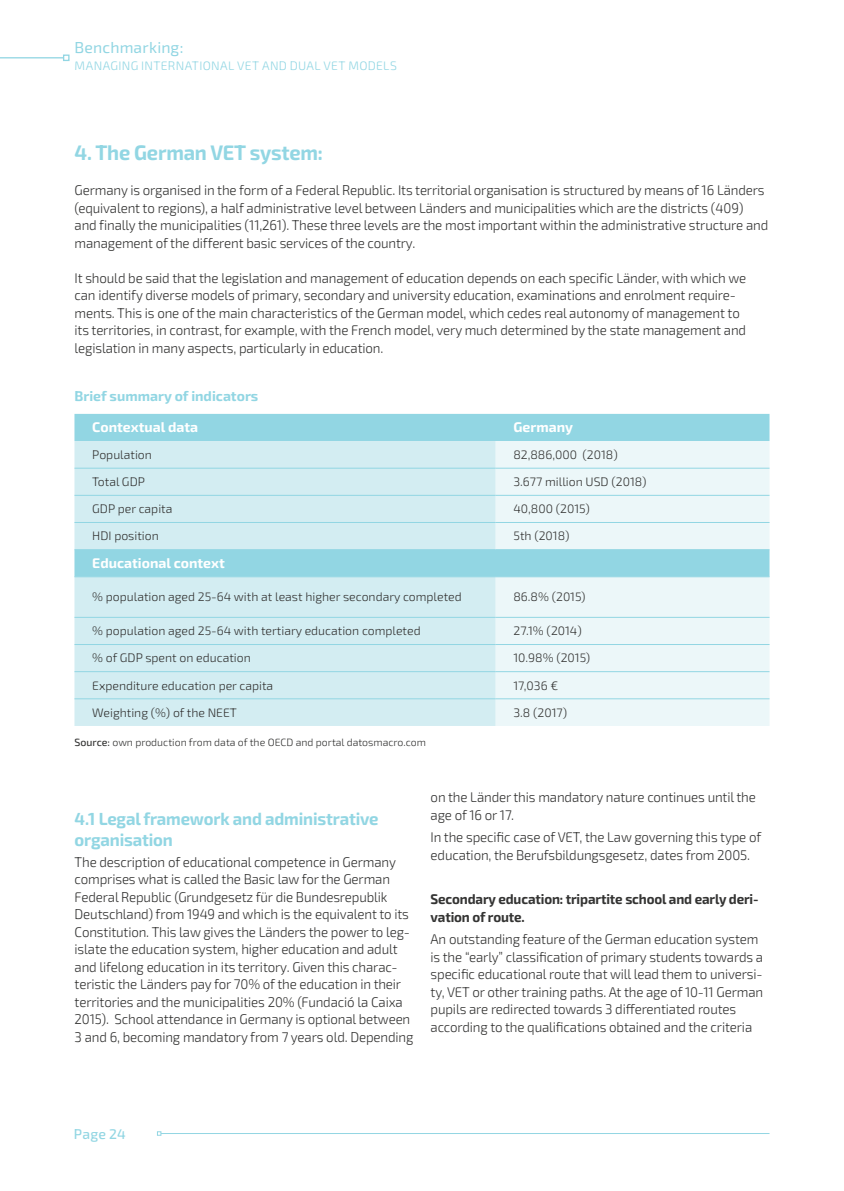
<style>
.page{position:relative;width:844px;height:1191px;background:#fff}
.page>*{position:absolute;margin:0;border:0;box-sizing:border-box;transform-origin:0 0}
.t1{font:700 21px "Exo 2";letter-spacing:-.01em;color:#92d6e3;scale:.95 1}
.t2{font:700 17.5px/21px "Exo 2";letter-spacing:-.01em;color:#92d6e3;scale:.95 1}
.t3{font:15.75px "Exo 2";letter-spacing:.01em;color:#92d6e3}
.t4{font:300 14px/17.5px "Exo 2";letter-spacing:-.01em;color:#343433;scale:.95 1}
.t5{font:700 14px/17.5px "Exo 2";letter-spacing:-.01em;color:#343433;scale:.95 1}
.t6{font:700 14px "Exo 2";color:#fff}
.t7{font:700 14px "Exo 2";color:#92d6e3}
.t8{font:500 14px "Exo 2";letter-spacing:.015em;color:#92d6e3}
.t9{font:300 12.25px "Exo 2";color:#343433}
.t10{font:300 12.25px "Exo 2";letter-spacing:.025em;color:#92d6e3}
.t11{font:300 10.5px "Exo 2";color:#343433}
.s1{font-weight:500}
</style>
<div class="page">
<div style="left:74px;top:414px;width:695px;height:27px;background:#92d6e3"></div>
<svg style="left:74px;top:441px;width:421px;height:285px;background:#cceaf0"></svg>
<svg style="left:495px;top:441px;width:274px;height:285px;background:#e2f3f6"></svg>
<hr style="left:74px;top:468px;width:421px;height:1px;background:#92d6e3">
<hr style="left:495px;top:468px;width:274px;height:1px;background:#92d6e3">
<hr style="left:74px;top:495px;width:421px;height:1px;background:#92d6e3">
<hr style="left:495px;top:495px;width:274px;height:1px;background:#92d6e3">
<hr style="left:74px;top:522px;width:421px;height:1px;background:#92d6e3">
<hr style="left:495px;top:522px;width:274px;height:1px;background:#92d6e3">
<hr style="left:74px;top:549px;width:421px;height:1px;background:#92d6e3">
<hr style="left:495px;top:549px;width:274px;height:1px;background:#92d6e3">
<hr style="left:74px;top:576px;width:421px;height:1px;background:#92d6e3">
<hr style="left:495px;top:576px;width:274px;height:1px;background:#92d6e3">
<hr style="left:74px;top:617px;width:421px;height:1px;background:#92d6e3">
<hr style="left:495px;top:617px;width:274px;height:1px;background:#92d6e3">
<hr style="left:74px;top:644px;width:421px;height:1px;background:#92d6e3">
<hr style="left:495px;top:644px;width:274px;height:1px;background:#92d6e3">
<hr style="left:74px;top:671px;width:421px;height:1px;background:#92d6e3">
<hr style="left:495px;top:671px;width:274px;height:1px;background:#92d6e3">
<hr style="left:74px;top:698px;width:421px;height:1px;background:#92d6e3">
<hr style="left:495px;top:698px;width:274px;height:1px;background:#92d6e3">
<hr style="left:0;top:57px;width:64px;height:1px;background:#92d6e3">
<svg style="left:63px;top:55px;width:6px;height:6px"></svg>
<hr style="left:161px;top:1133px;width:608px;height:1px;background:#92d6e3">
<svg style="left:157px;top:1131px;width:4px;height:4px"></svg>
<p class="t3" style="left:75px;top:36px;width:110px">Benchmarking:</p>
<p class="t10" style="left:75px;top:57px;width:324px">MANAGING INTERNATIONAL VET AND DUAL VET MODELS</p>
<h1 class="t1" style="left:74px;top:138px;width:263px">4. The German VET system:</h1>
<p class="t4" style="left:74px;top:181px;width:731px">Germany is organised in the form of a Federal Republic. Its territorial organisation is structured by means of 16 Länders (equivalent to regions), a half administrative level between Länders and municipalities which are the districts (409) and finally the municipalities (11,261). These three levels are the most important within the administrative structure and management of the different basic services of the country.</p>
<p class="t4" style="left:74px;top:269px;width:708px">It should be said that the legislation and management of education depends on each specific Länder, with which we can identify diverse models of primary, secondary and university education, examinations and enrolment require&shy;ments. This is one of the main characteristics of the German model, which cedes real autonomy of management to its territories, in contrast, for example, with the French model, very much determined by the state management and legislation in many aspects, particularly in education.</p>
<p class="t7" style="left:74px;top:386px;width:185px">Brief summary of indicators</p>
<p class="t6" style="left:92px;top:417px;width:107px">Contextual data</p>
<p class="t6" style="left:513px;top:417px;width:61px">Germany</p>
<p class="t9" style="left:92px;top:446px;width:61px">Population</p>
<p class="t9" style="left:513px;top:446px;width:106px">82,886,000 (2018)</p>
<p class="t9" style="left:92px;top:473px;width:54px">Total GDP</p>
<p class="t9" style="left:513px;top:473px;width:135px">3.677 million USD (2018)</p>
<p class="t9" style="left:92px;top:500px;width:82px">GDP per capita</p>
<p class="t9" style="left:513px;top:500px;width:78px">40,800 (2015)</p>
<p class="t9" style="left:92px;top:527px;width:68px">HDI position</p>
<p class="t9" style="left:513px;top:527px;width:58px">5th (2018)</p>
<p class="t6" style="left:92px;top:553px;width:134px">Educational context</p>
<p class="t9" style="left:92px;top:588px;width:371px">% population aged 25-64 with at least higher secondary completed</p>
<p class="t9" style="left:513px;top:588px;width:74px">86.8% (2015)</p>
<p class="t9" style="left:92px;top:622px;width:330px">% population aged 25-64 with tertiary education completed</p>
<p class="t9" style="left:513px;top:622px;width:70px">27.1% (2014)</p>
<p class="t9" style="left:92px;top:649px;width:160px">% of GDP spent on education</p>
<p class="t9" style="left:513px;top:649px;width:78px">10.98% (2015)</p>
<p class="t9" style="left:92px;top:676px;width:182px">Expenditure education per capita</p>
<p class="t9" style="left:513px;top:676px;width:46px">17,036 €</p>
<p class="t9" style="left:92px;top:704px;width:146px">Weighting (%) of the NEET</p>
<p class="t9" style="left:513px;top:704px;width:55px">3.8 (2017)</p>
<p class="t11" style="left:75px;top:734px;width:353px"><span class="s1">Source:</span> own production from data of the OECD and portal datosmacro.com</p>
<p class="t2" style="left:75px;top:807px;width:321px">4.1 Legal framework and administrative organisation</p>
<p class="t4" style="left:75px;top:852px;width:358px">The description of educational competence in Germany comprises what is called the Basic law for the German Federal Republic (Grundgesetz für die Bundesrepublik Deutschland) from 1949 and which is the equivalent to its Constitution. This law gives the Länders the power to leg&shy;islate the education system, higher education and adult and lifelong education in its territory. Given this charac&shy;teristic the Länders pay for 70% of the education in their territories and the municipalities 20% (Fundació la Caixa 2015). School attendance in Germany is optional between 3 and 6, becoming mandatory from 7 years old. Depending</p>
<p class="t4" style="left:430px;top:788px;width:344px">on the Länder this mandatory nature continues until the age of 16 or 17.</p>
<p class="t4" style="left:430px;top:828px;width:349px">In the specific case of VET, the Law governing this type of education, the Berufsbildungsgesetz, dates from 2005.</p>
<p class="t5" style="left:430px;top:890px;width:347px">Secondary education: tripartite school and early deri&shy;vation of route.</p>
<p class="t4" style="left:430px;top:930px;width:351px">An outstanding feature of the German education system is the “early” classification of primary students towards a specific educational route that will lead them to universi&shy;ty, VET or other training paths. At the age of 10-11 German pupils are redirected towards 3 differentiated routes according to the qualifications obtained and the criteria</p>
<p class="t8" style="left:74px;top:1124px;width:53px">Page 24</p>
</div>
